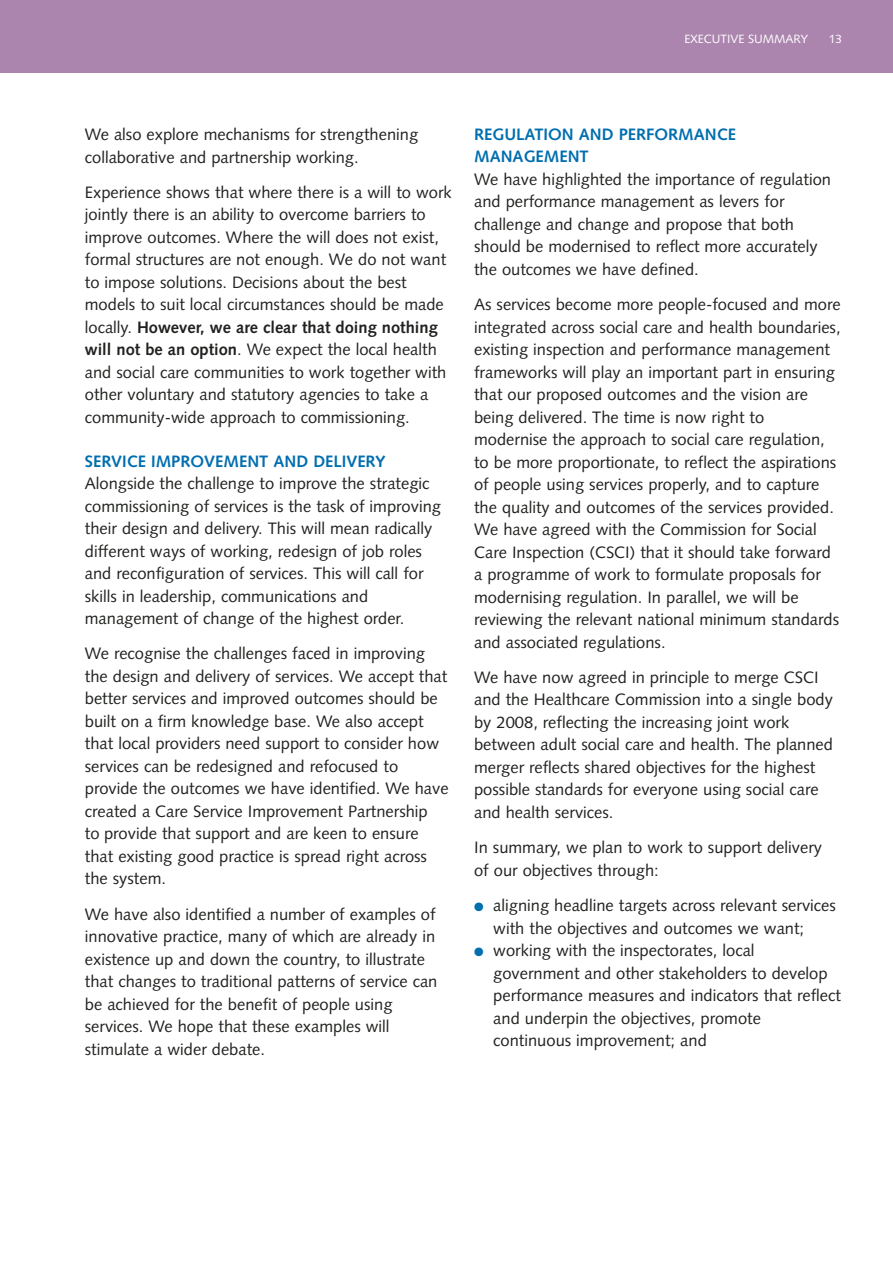
<style>
.page{position:relative;width:893px;height:1263px;background:#fff}
.page>*{position:absolute;margin:0;border:0;box-sizing:border-box;transform-origin:0 0}
.t1{font:16.5px/22.5px "Syntax";color:#1f221e}
.t2{font:700 16.5px/22.5px "Syntax";color:#006eaf}
.t3{font:12px "Syntax";color:#fff}
.s1{font-weight:700}
.s2{color:#006eaf}
</style>
<div class="page">
<div style="left:0;top:0;width:892px;height:72px;background:#ac85af"></div>
<p class="t3" style="left:684px;top:34px;width:125px">EXECUTIVE SUMMARY</p>
<p class="t3" style="left:828px;top:34px;width:15px">13</p>
<p class="t1" style="left:85px;top:125px;width:335px">We also explore mechanisms for strengthening collaborative and partnership working.</p>
<p class="t1" style="left:85px;top:182px;width:368px">Experience shows that where there is a will to work jointly there is an ability to overcome barriers to improve outcomes. Where the will does not exist, formal structures are not enough. We do not want to impose solutions. Decisions about the best models to suit local circumstances should be made locally. <span class="s1">However, we are clear that doing nothing will not be an option</span>. We expect the local health and social care communities to work together with other voluntary and statutory agencies to take a community-wide approach to commissioning.</p>
<h2 class="t2" style="left:85px;top:451px;width:302px">SERVICE IMPROVEMENT AND DELIVERY</h2>
<p class="t1" style="left:85px;top:474px;width:357px">Alongside the challenge to improve the strategic commissioning of services is the task of improving their design and delivery. This will mean radically different ways of working, redesign of job roles and reconfiguration of services. This will call for skills in leadership, communications and management of change of the highest order.</p>
<p class="t1" style="left:85px;top:644px;width:365px">We recognise the challenges faced in improving the design and delivery of services. We accept that better services and improved outcomes should be built on a firm knowledge base. We also accept that local providers need support to consider how services can be redesigned and refocused to provide the outcomes we have identified. We have created a Care Service Improvement Partnership<br>to provide that support and are keen to ensure that existing good practice is spread right across the system.</p>
<p class="t1" style="left:85px;top:904px;width:354px">We have also identified a number of examples of innovative practice, many of which are already in existence up and down the country, to illustrate that changes to traditional patterns of service can be achieved for the benefit of people using services. We hope that these examples will stimulate a wider debate.</p>
<h2 class="t2" style="left:474px;top:125px;width:263px">REGULATION AND PERFORMANCE<br>MANAGEMENT</h2>
<p class="t1" style="left:474px;top:170px;width:358px">We have highlighted the importance of regulation and performance management as levers for challenge and change and propose that both should be modernised to reflect more accurately the outcomes we have defined.</p>
<p class="t1" style="left:474px;top:295px;width:368px">As services become more people-focused and more integrated across social care and health boundaries, existing inspection and performance management frameworks will play an important part in ensuring that our proposed outcomes and the vision are being delivered. The time is now right to modernise the approach to social care regulation, to be more proportionate, to reflect the aspirations of people using services properly, and to capture the quality and outcomes of the services provided.<br>We have agreed with the Commission for Social Care Inspection (CSCI) that it should take forward a programme of work to formulate proposals for modernising regulation. In parallel, we will be reviewing the relevant national minimum standards and associated regulations.</p>
<p class="t1" style="left:474px;top:668px;width:360px">We have now agreed in principle to merge CSCI and the Healthcare Commission into a single body by 2008, reflecting the increasing joint work between adult social care and health. The planned merger reflects shared objectives for the highest possible standards for everyone using social care and health services.</p>
<p class="t1" style="left:474px;top:838px;width:349px">In summary, we plan to work to support delivery of our objectives through:</p>
<p class="t1" style="left:493px;top:896px;width:344px;text-indent:-19px"><span class="s2">●</span> aligning headline targets across relevant services with the objectives and outcomes we want;</p>
<p class="t1" style="left:493px;top:941px;width:349px;text-indent:-19px"><span class="s2">●</span> working with the inspectorates, local government and other stakeholders to develop performance measures and indicators that reflect and underpin the objectives, promote continuous improvement; and</p>
</div>
